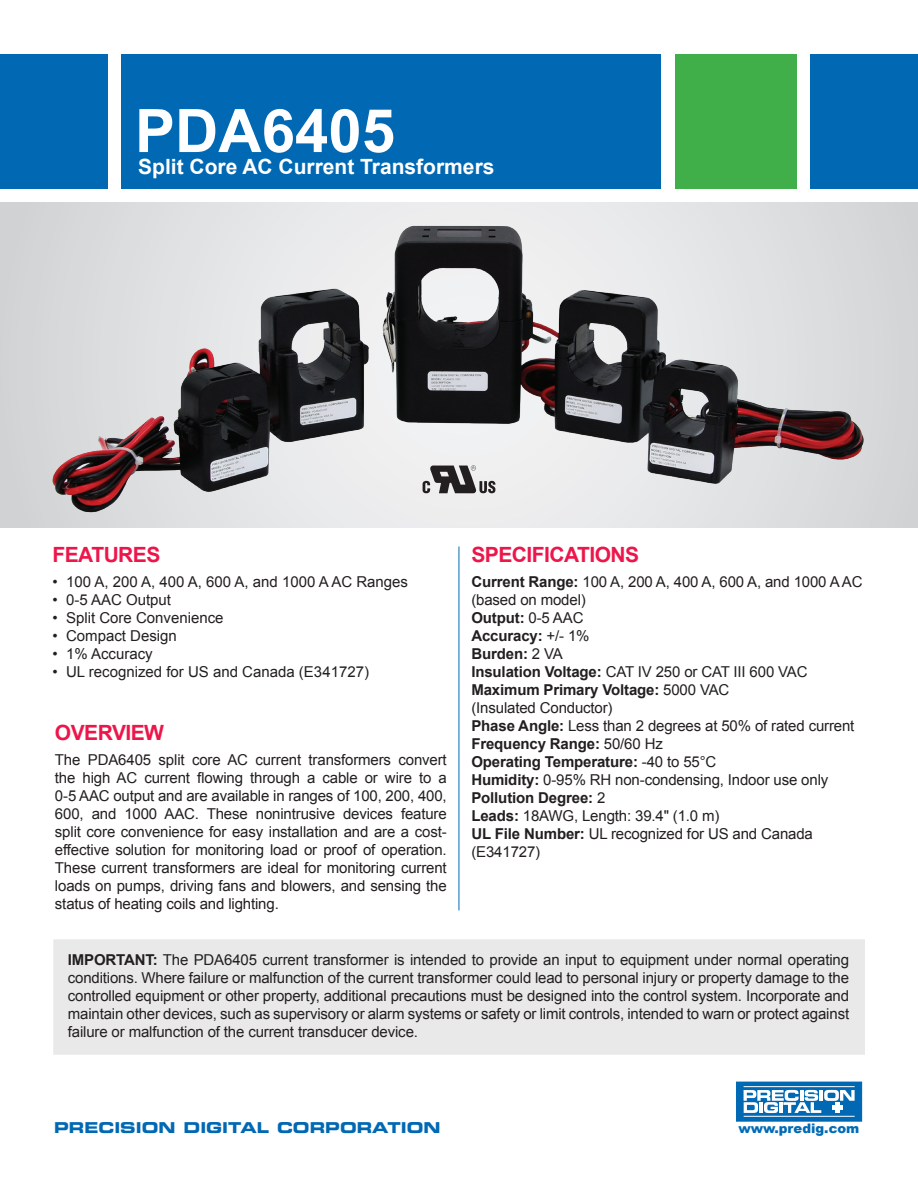
<style>
.page{position:relative;width:918px;height:1188px;background:#fff}
.page>*{position:absolute;margin:0;border:0;box-sizing:border-box;transform-origin:0 0}
.t1{font:700 60px "Arial";color:#fff}
.t2{font:700 21px "Arial";color:#fff}
.t3{font:700 21px "Arial";letter-spacing:-.025em;color:#ed164b}
.t4{font:15px/18px "Arial";letter-spacing:-.01em;color:#231f20;text-align:justify}
.t5{font:15px "Eurostile LT Std Bold Ex 2";color:#0168b3}
.t6{font:900 13.2px "Arial";color:#006bb6}
.s1{font-weight:700}
</style>
<div class="page">
<div style="left:0;top:202px;width:918px;height:325px;background:#d3d4d6"></div>
<div style="left:736px;top:1082px;width:126px;height:39px;background:linear-gradient(to right,#0168b3,#0168b3)"></div>
<div style="left:736px;top:1082px;width:126px;height:39px;border:1px solid #006bb6"></div>
<hr style="left:744px;top:1086px;width:111px;height:1px;background:#fff">
<hr style="left:744px;top:1116px;width:111px;height:1px;background:#fff">
<svg style="left:744px;top:1090px;width:111px;height:23px"></svg>
<div style="left:675px;top:54px;width:121px;height:135px;background:#40ae49"></div>
<div style="left:122px;top:54px;width:540px;height:135px;background:#0168b3"></div>
<div style="left:0;top:54px;width:108px;height:135px;background:#0168b3"></div>
<div style="left:810px;top:54px;width:108px;height:135px;background:#0168b3"></div>
<img style="left:33px;top:167px;width:855px;height:361px">
<hr style="left:459px;top:547px;width:1px;height:363px;background:#006bb6">
<svg style="left:423px;top:465px;width:72px;height:29px;background:#898788"></svg>
<div style="left:54px;top:940px;width:810px;height:114px;background:#e9e9e9"></div>
<h1 class="t1" style="left:135px;top:91px;width:262px">PDA6405</h1>
<h2 class="t2" style="left:138px;top:153px;width:358px">Split Core AC Current Transformers</h2>
<h2 class="t3" style="left:53px;top:540px;width:109px">FEATURES</h2>
<p class="t4" style="left:53px;top:572px;width:357px">• 100 A, 200 A, 400 A, 600 A, and 1000 A AC Ranges</p>
<p class="t4" style="left:53px;top:590px;width:120px">• 0-5 AAC Output</p>
<p class="t4" style="left:53px;top:608px;width:173px">• Split Core Convenience</p>
<p class="t4" style="left:53px;top:626px;width:126px">• Compact Design</p>
<p class="t4" style="left:53px;top:644px;width:102px">• 1% Accuracy</p>
<p class="t4" style="left:53px;top:662px;width:318px">• UL recognized for US and Canada (E341727)</p>
<h2 class="t3" style="left:55px;top:719px;width:111px">OVERVIEW</h2>
<p class="t4" style="left:55px;top:751px;width:393px">The PDA6405 split core AC current transformers convert the high AC current flowing through a cable or wire to a 0-5 AAC output and are available in ranges of 100, 200, 400, 600, and 1000 AAC. These nonintrusive devices feature split core convenience for easy installation and are a cost&shy;effective solution for monitoring load or proof of operation.<br>These current transformers are ideal for monitoring current loads on pumps, driving fans and blowers, and sensing the status of heating coils and lighting.</p>
<h2 class="t3" style="left:471px;top:540px;width:169px">SPECIFICATIONS</h2>
<p class="t4" style="left:471px;top:572px;width:393px;text-align:left"><span class="s1">Current Range:</span> 100 A, 200 A, 400 A, 600 A, and 1000 A AC (based on model)<br><span class="s1">Output:</span> 0-5 AAC<br><span class="s1">Accuracy:</span> +/- 1%<br><span class="s1">Burden:</span> 2 VA<br><span class="s1">Insulation Voltage:</span> CAT IV 250 or CAT III 600 VAC<br><span class="s1">Maximum Primary Voltage:</span> 5000 VAC<br>(Insulated Conductor)<br><span class="s1">Phase Angle:</span> Less than 2 degrees at 50% of rated current<br><span class="s1">Frequency Range:</span> 50/60 Hz<br><span class="s1">Operating Temperature:</span> -40 to 55°C<br><span class="s1">Humidity:</span> 0-95% RH non-condensing, Indoor use only<br><span class="s1">Pollution Degree:</span> 2<br><span class="s1">Leads:</span> 18AWG, Length: 39.4" (1.0 m)<br><span class="s1">UL File Number:</span> UL recognized for US and Canada (E341727)</p>
<p class="t4" style="left:68px;top:951px;width:783px"><span class="s1">IMPORTANT:</span> The PDA6405 current transformer is intended to provide an input to equipment under normal operating conditions. Where failure or malfunction of the current transformer could lead to personal injury or property damage to the controlled equipment or other property, additional precautions must be designed into the control system. Incorporate and maintain other devices, such as supervisory or alarm systems or safety or limit controls, intended to warn or protect against failure or malfunction of the current transducer device.</p>
<p class="t5" style="left:54px;top:1117px;width:388px">PRECISION DIGITAL CORPORATION</p>
<p class="t6" style="left:738px;top:1118px;width:122px">www.predig.com</p>
</div>
